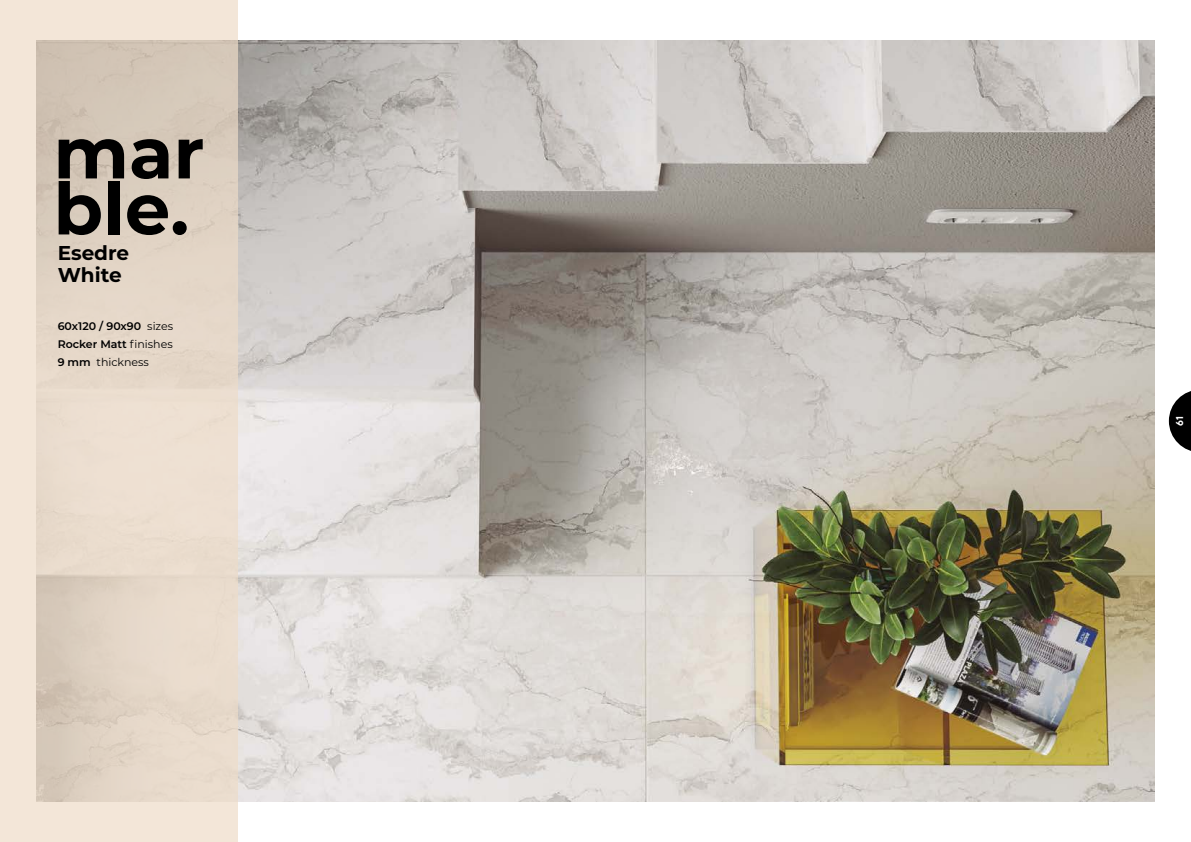
<style>
.page{position:relative;width:1191px;height:842px;background:#fff}
.page>*{position:absolute;margin:0;border:0;box-sizing:border-box;transform-origin:0 0}
.t1{font:700 72px/56px "Montserrat";color:#000}
.t2{font:700 20px/22px "Montserrat";color:#000}
.t3{font:600 11px/18px "Montserrat";color:#000;text-align:justify}
.t4{font:700 10px "TT Commons Pro";color:#fff}
.s1{font-weight:400}
</style>
<div class="page">
<svg style="left:1168px;top:391px;width:23px;height:60px"></svg>
<img style="left:238px;top:41px;width:917px;height:760px">
<svg style="left:0;top:0;width:238px;height:842px;background:#e5d7c9"></svg>
<h1 class="t1" style="left:53px;top:121px;width:152px">mar ble.</h1>
<h2 class="t2" style="left:58px;top:241px;width:73px">Esedre<br>White</h2>
<p class="t3" style="left:58px;top:316px;width:117px">60x120 / 90x90 <span class="s1">sizes </span>Rocker Matt <span class="s1">finishes </span>9 mm <span class="s1">thickness</span></p>
<p class="t4" style="left:1172px;top:426px;width:11px;rotate:-90deg">61</p>
</div>
